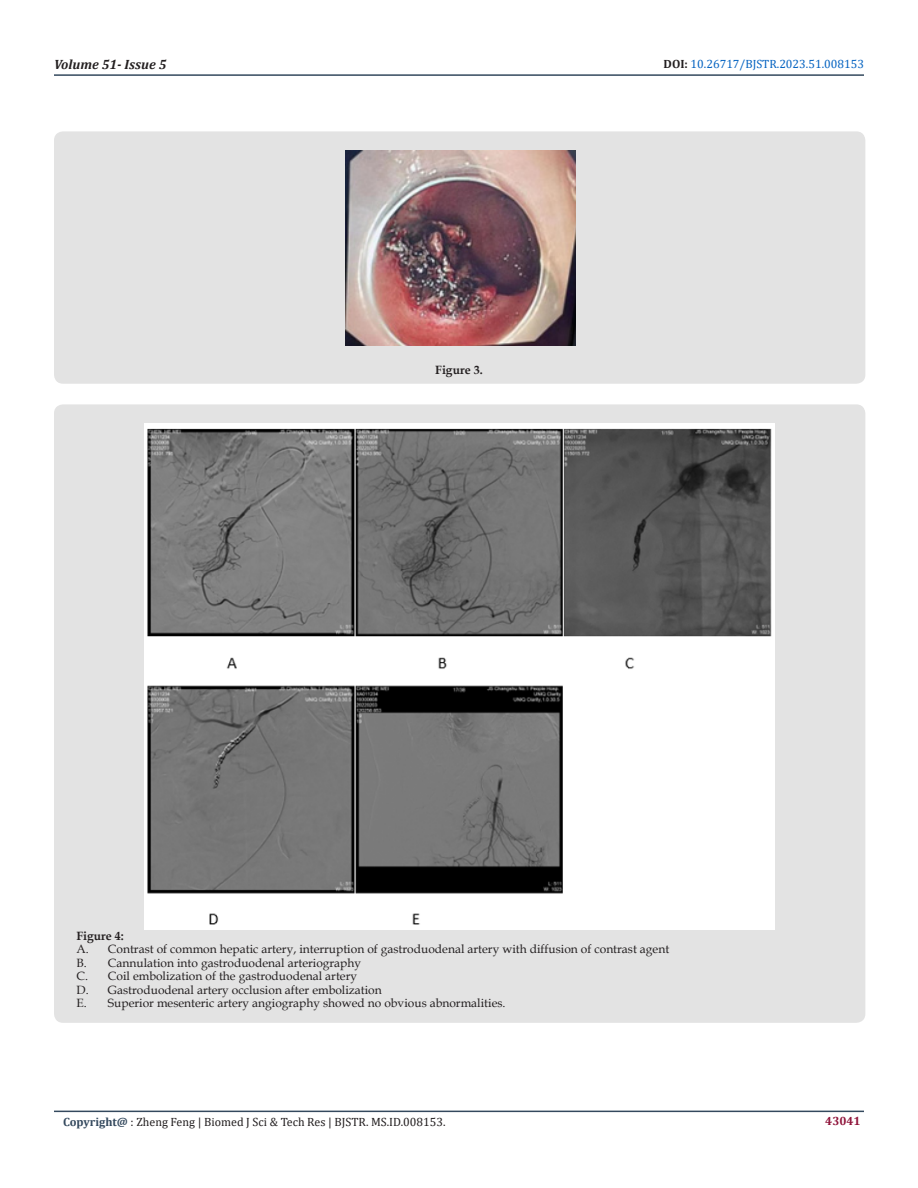
<style>
.page{position:relative;width:918px;height:1188px;background:#fff}
.page>*{position:absolute;margin:0;border:0;box-sizing:border-box;transform-origin:0 0}
.t1{font:italic 700 13.5px "Cambria";color:#231f20}
.t2{font:12px/13.5px "Book Antiqua";color:#231f20}
.t3{font:12px "Cambria";color:#231f20}
.t4{font:12px "Cambria";color:#0563c1}
.t5{font:700 12px "Book Antiqua";color:#231f20}
.t6{font:700 12px "Cambria";color:#8f133a}
.s1{font-weight:700;color:#231f20}
.s2{font-weight:700}
.s3{font-weight:700;color:#34495e}
</style>
<div class="page">
<hr style="left:54px;top:1111px;width:810px;height:1px;background:#34495e">
<hr style="left:54px;top:74px;width:810px;height:2px;background:#34495e">
<div style="left:54px;top:131px;width:811px;height:253px;background:#e3e3e3;border-radius:9px"></div>
<img style="left:346px;top:150px;width:229px;height:195px">
<div style="left:54px;top:404px;width:811px;height:619px;background:#e3e3e3;border-radius:9px"></div>
<img style="left:145px;top:424px;width:630px;height:505px">
<p class="t1" style="left:54px;top:55px;width:114px">Volume 51- Issue 5</p>
<p class="t4" style="left:664px;top:57px;width:202px"><span class="s1">DOI:</span> 10.26717/BJSTR.2023.51.008153</p>
<p class="t5" style="left:435px;top:362px;width:49px">Figure 3.</p>
<p class="t2" style="left:76px;top:929px;width:594px"><span class="s2">Figure 4:<br></span>A. Contrast of common hepatic artery, interruption of gastroduodenal artery with diffusion of contrast agent B. Cannulation into gastroduodenal arteriography<br>C. Coil embolization of the gastroduodenal artery<br>D. Gastroduodenal artery occlusion after embolization<br>E. Superior mesenteric artery angiography showed no obvious abnormalities.</p>
<p class="t3" style="left:63px;top:1115px;width:384px"><span class="s3">Copyright@</span> : Zheng Feng | Biomed J Sci &amp; Tech Res | BJSTR. MS.ID.008153.</p>
<p class="t6" style="left:825px;top:1113px;width:37px">43041</p>
</div>
